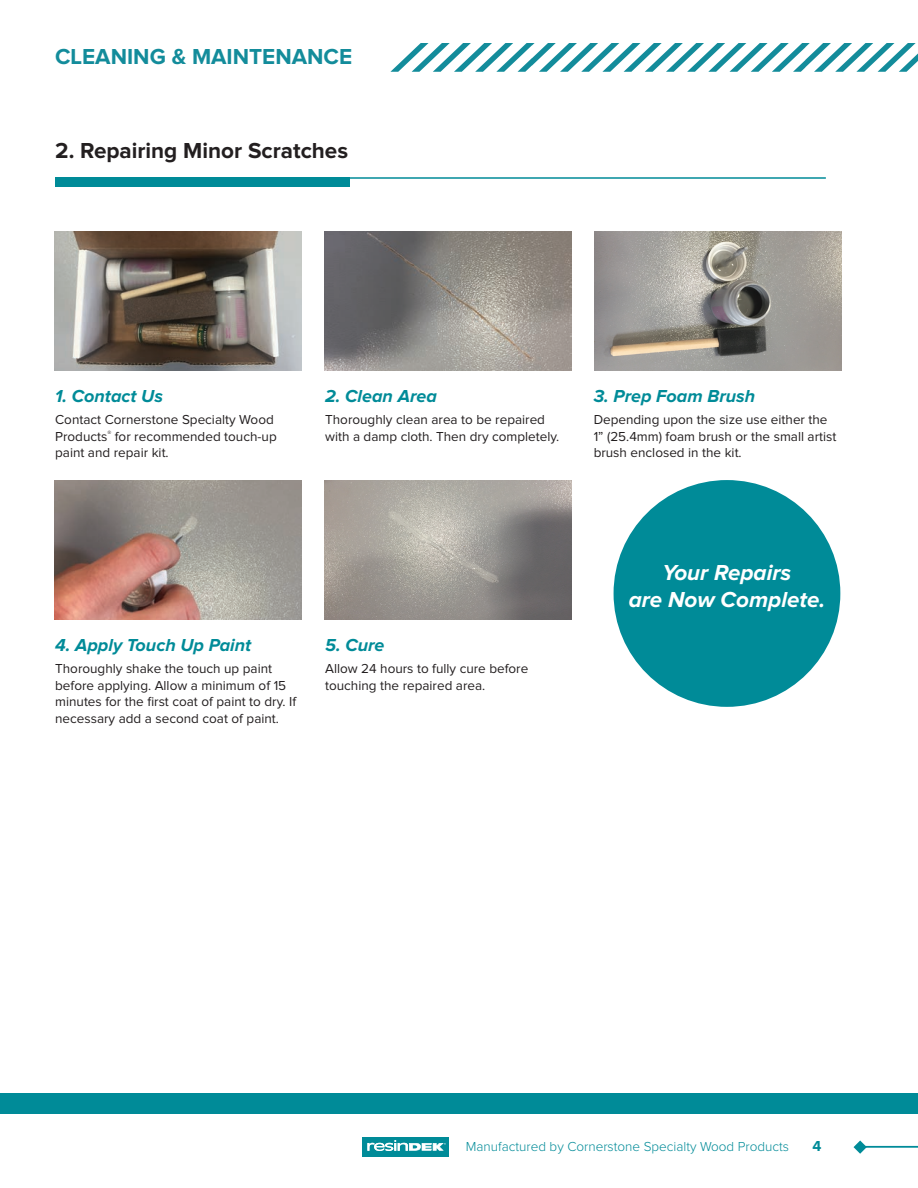
<style>
.page{position:relative;width:918px;height:1188px;background:#fff}
.page>*{position:absolute;margin:0;border:0;box-sizing:border-box;transform-origin:0 0}
.t1{font:italic 700 22.5px "Proxima Nova";color:#fff}
.t2{font:700 22.5px "Proxima Nova";color:#231f20}
.t3{font:700 22.5px "Proxima Nova";color:#138c9b}
.t4{font:italic 700 18px "Proxima Nova";color:#008b98}
.t5{font:700 15px "Proxima Nova";color:#008b98}
.t6{font:13.5px/16.5px "Proxima Nova";color:#231f20}
.t7{font:300 13.5px "Proxima Nova";color:#008b98}
</style>
<div class="page">
<svg style="left:854px;top:1141px;width:13px;height:13px"></svg>
<div style="left:362px;top:1137px;width:87px;height:19px;background:#008b98"></div>
<svg style="left:367px;top:1140px;width:79px;height:11px"></svg>
<svg style="left:390px;top:43px;width:528px;height:29px"></svg>
<div style="left:55px;top:177px;width:295px;height:10px;background:#008b98"></div>
<hr style="left:340px;top:177px;width:486px;height:2px;background:#008b98">
<img style="left:54px;top:231px;width:248px;height:139px">
<img style="left:324px;top:231px;width:248px;height:139px">
<img style="left:54px;top:480px;width:248px;height:140px">
<img style="left:324px;top:480px;width:248px;height:140px">
<hr style="left:862px;top:1146px;width:56px;height:1px;background:#008b99">
<div style="left:0;top:1093px;width:918px;height:20px;background:#008b98"></div>
<img style="left:594px;top:231px;width:248px;height:139px">
<div style="left:614px;top:480px;width:226px;height:227px;background:#008b98;border-radius:50%"></div>
<p class="t3" style="left:55px;top:46px;width:299px">CLEANING &amp; MAINTENANCE</p>
<p class="t2" style="left:55px;top:140px;width:294px">2. Repairing Minor Scratches</p>
<p class="t4" style="left:55px;top:387px;width:109px">1. Contact Us</p>
<p class="t6" style="left:55px;top:412px;width:223px">Contact Cornerstone Specialty Wood<br>Products<sup>®</sup> for recommended touch-up paint and repair kit.</p>
<p class="t4" style="left:325px;top:387px;width:113px">2. Clean Area</p>
<p class="t6" style="left:325px;top:412px;width:236px">Thoroughly clean area to be repaired with a damp cloth. Then dry completely.</p>
<p class="t4" style="left:594px;top:387px;width:163px">3. Prep Foam Brush</p>
<p class="t6" style="left:594px;top:412px;width:244px">Depending upon the size use either the<br>1” (25.4mm) foam brush or the small artist brush enclosed in the kit.</p>
<p class="t4" style="left:55px;top:636px;width:198px">4. Apply Touch Up Paint</p>
<p class="t6" style="left:55px;top:661px;width:243px">Thoroughly shake the touch up paint before applying. Allow a minimum of 15 minutes for the first coat of paint to dry. If necessary add a second coat of paint.</p>
<p class="t4" style="left:325px;top:636px;width:61px">5. Cure</p>
<p class="t6" style="left:325px;top:661px;width:205px">Allow 24 hours to fully cure before touching the repaired area.</p>
<p class="t1" style="left:663px;top:562px;width:130px">Your Repairs</p>
<p class="t1" style="left:629px;top:589px;width:198px">are Now Complete.</p>
<p class="t7" style="left:466px;top:1136px;width:325px">Manufactured by Cornerstone Specialty Wood Products</p>
<p class="t5" style="left:812px;top:1139px;width:10px">4</p>
</div>
